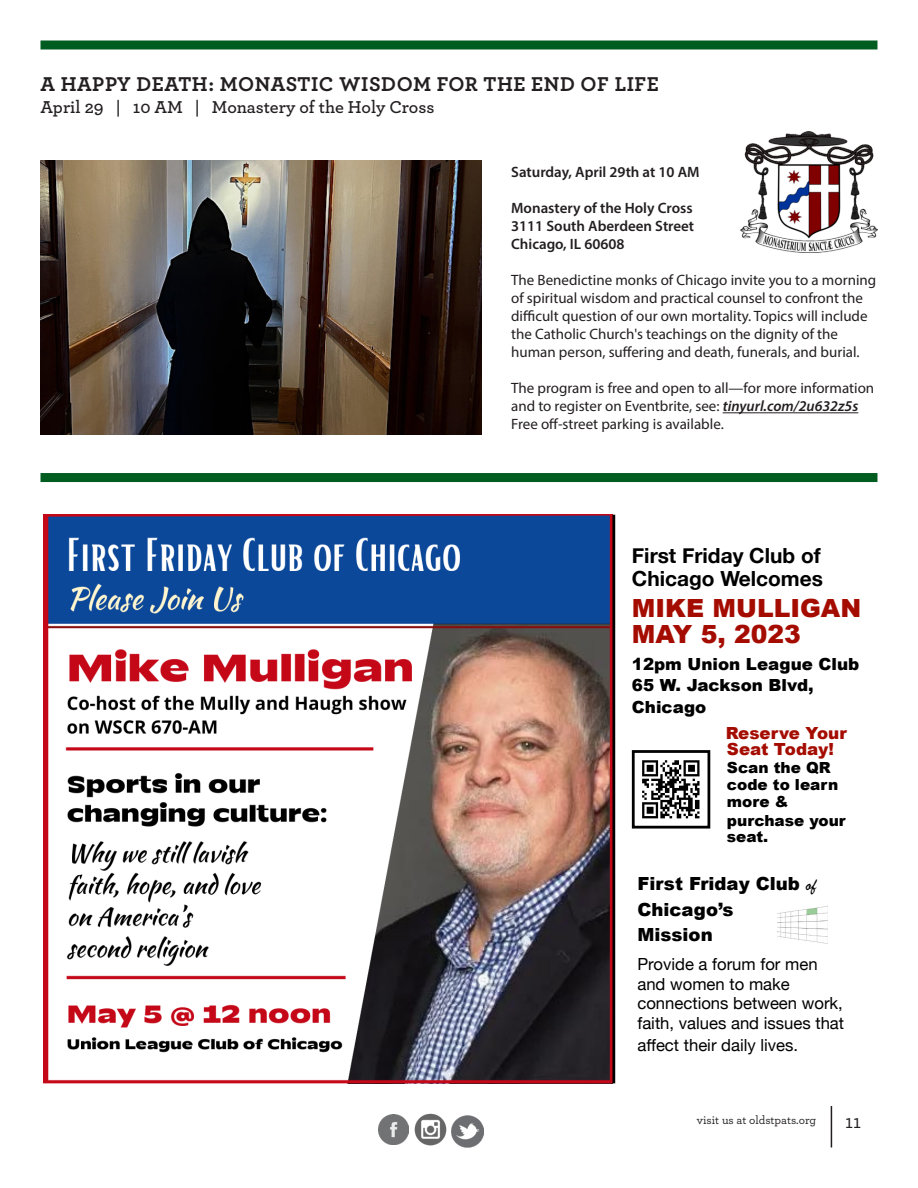
<style>
.page{position:relative;width:918px;height:1188px;background:#fff}
.page>*{position:absolute;margin:0;border:0;box-sizing:border-box;transform-origin:0 0}
.t1{font:900 25.05px/26.2px "Arial";color:#a50c00}
.t2{font:700 21px "Archer";letter-spacing:.025em;color:#231f20}
.t3{font:700 20.85px/22.6px "Helvetica Neue";color:#000}
.t4{font:500 19.5px "Archer";color:#231f20}
.t5{font:900 18.15px/25.3px "Arial";color:#000}
.t6{font:600 18px "Archer";color:#231f20}
.t7{font:16.65px/19.5px "Helvetica Neue";color:#000}
.t8{font:900 16.65px/21.3px "Arial";color:#000}
.t9{font:900 16.65px/16.5px "Arial";color:#a50c00}
.t10{font:900 15.3px/16.6px "Arial";color:#000}
.t11{font:15px/18px "Myriad Pro";color:#231f20}
.t12{font:600 15px "Myriad Pro";color:#231f20}
.t13{font:500 12px "Archer";color:#231f20}
.s1{font-weight:600;font-style:italic}
.s2{font-family:"Brush Script";font-weight:400}
</style>
<div class="page">
<hr style="left:831px;top:1106px;width:1px;height:41px;background:#231f20">
<img style="left:378px;top:1114px;width:30px;height:30px">
<img style="left:414px;top:1113px;width:33px;height:33px">
<img style="left:451px;top:1116px;width:32px;height:32px">
<div style="left:40px;top:41px;width:838px;height:9px;background:#015c20"></div>
<div style="left:40px;top:473px;width:838px;height:9px;background:#015c20"></div>
<img style="left:44px;top:515px;width:568px;height:568px">
<img style="left:777px;top:905px;width:51px;height:39px">
<img style="left:642px;top:760px;width:58px;height:59px">
<div style="left:632px;top:750px;width:78px;height:79px;border:3px solid #000"></div>
<hr style="left:612px;top:515px;width:3px;height:568px;background:#000">
<hr style="left:723px;top:412px;width:135px;height:1px;background:#231f20">
<img style="left:40px;top:161px;width:441px;height:274px">
<img style="left:741px;top:132px;width:137px;height:121px">
<p class="t2" style="left:40px;top:68px;width:620px">A HAPPY DEATH: MONASTIC WISDOM FOR THE END OF LIFE</p>
<p class="t6" style="left:40px;top:93px;width:395px">April 29 | 10 AM | Monastery of the Holy Cross</p>
<p class="t12" style="left:511px;top:163px;width:190px">Saturday, April 29th at 10 AM</p>
<p class="t12" style="left:511px;top:199px;width:183px">Monastery of the Holy Cross</p>
<p class="t12" style="left:511px;top:217px;width:185px">3111 South Aberdeen Street</p>
<p class="t12" style="left:511px;top:235px;width:115px">Chicago, IL 60608</p>
<p class="t11" style="left:511px;top:271px;width:367px">The Benedictine monks of Chicago invite you to a morning of spiritual wisdom and practical counsel to confront the difficult question of our own mortality. Topics will include the Catholic Church's teachings on the dignity of the human person, suffering and death, funerals, and burial.</p>
<p class="t11" style="left:511px;top:379px;width:365px">The program is free and open to all—for more information and to register on Eventbrite, see: <span class="s1">tinyurl.com/2u632z5s<br></span>Free off-street parking is available.</p>
<p class="t3" style="left:632px;top:545px;width:193px">First Friday Club of<br>Chicago Welcomes</p>
<p class="t1" style="left:632px;top:594px;width:231px">MIKE MULLIGAN<br>MAY 5, 2023</p>
<p class="t8" style="left:632px;top:653px;width:229px">12pm Union League Club<br>65 W. Jackson Blvd,<br>Chicago</p>
<p class="t9" style="left:726px;top:724px;width:123px">Reserve Your<br>Seat Today!</p>
<p class="t10" style="left:727px;top:759px;width:113px">Scan the QR code to learn more &amp;</p>
<p class="t10" style="left:727px;top:812px;width:120px">purchase your seat.</p>
<p class="t5" style="left:637px;top:870px;width:181px">First Friday Club <span class="s2">of<br></span>Chicago’s<br>Mission</p>
<p class="t7" style="left:637px;top:955px;width:208px">Provide a forum for men and women to make connections between work, faith, values and issues that</p>
<p class="t7" style="left:637px;top:1037px;width:162px">affect their daily lives.</p>
<p class="t13" style="left:697px;top:1111px;width:121px">visit us at oldstpats.org</p>
<h3 class="t4" style="left:845px;top:1107px;width:17px">11</h3>
</div>
